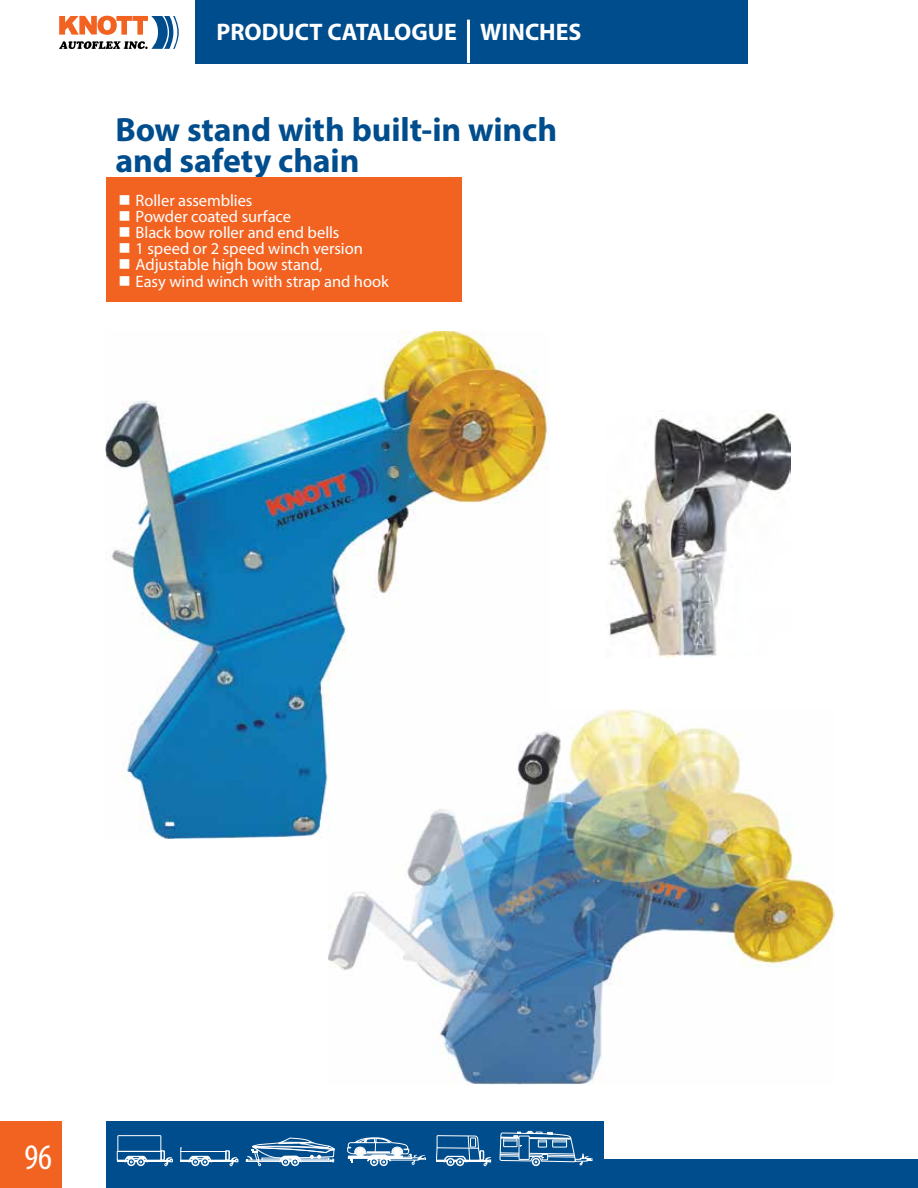
<style>
.page{position:relative;width:918px;height:1188px;background:#fff}
.page>*{position:absolute;margin:0;border:0;box-sizing:border-box;transform-origin:0 0}
.t1{font:condensed 36px "Myriad Pro";color:#fff}
.t2{font:700 33.75px/31.5px "Myriad Pro";letter-spacing:-.005em;color:#004d8d}
.t3{font:700 24px "Myriad Pro";color:#fff}
.t4{font:16.5px/16.2px "Myriad Pro";letter-spacing:-.005em;color:#fff}
</style>
<div class="page">
<svg style="left:59px;top:16px;width:120px;height:33px"></svg>
<div style="left:195px;top:0;width:553px;height:64px;background:#004d8d"></div>
<div style="left:0;top:1122px;width:62px;height:66px;background:#f26322"></div>
<div style="left:106px;top:1159px;width:812px;height:29px;background:#004d8d"></div>
<div style="left:106px;top:1121px;width:497px;height:67px;background:#004d8d"></div>
<svg style="left:436px;top:1135px;width:56px;height:31px"></svg>
<svg style="left:117px;top:1135px;width:309px;height:31px"></svg>
<svg style="left:500px;top:1131px;width:92px;height:35px"></svg>
<div style="left:106px;top:178px;width:355px;height:124px;background:#f26322"></div>
<img style="left:106px;top:331px;width:442px;height:507px">
<img style="left:328px;top:709px;width:507px;height:376px">
<img style="left:606px;top:410px;width:184px;height:248px">
<hr style="left:917px;top:82px;width:1px;height:59px;background:#f26322">
<hr style="left:467px;top:20px;width:3px;height:43px;background:#fff">
<h3 class="t3" style="left:216px;top:16px;width:367px">PRODUCT CATALOGUE WINCHES</h3>
<h2 class="t2" style="left:115px;top:112px;width:443px">Bow stand with built-in winch and safety chain</h2>
<p class="t4" style="left:136px;top:192px;width:255px">Roller assemblies<br>Powder coated surface<br>Black bow roller and end bells<br>1 speed or 2 speed winch version<br>Adjustable high bow stand,<br>Easy wind winch with strap and hook</p>
<h1 class="t1" style="left:24px;top:1136px;width:29px">96</h1>
</div>
